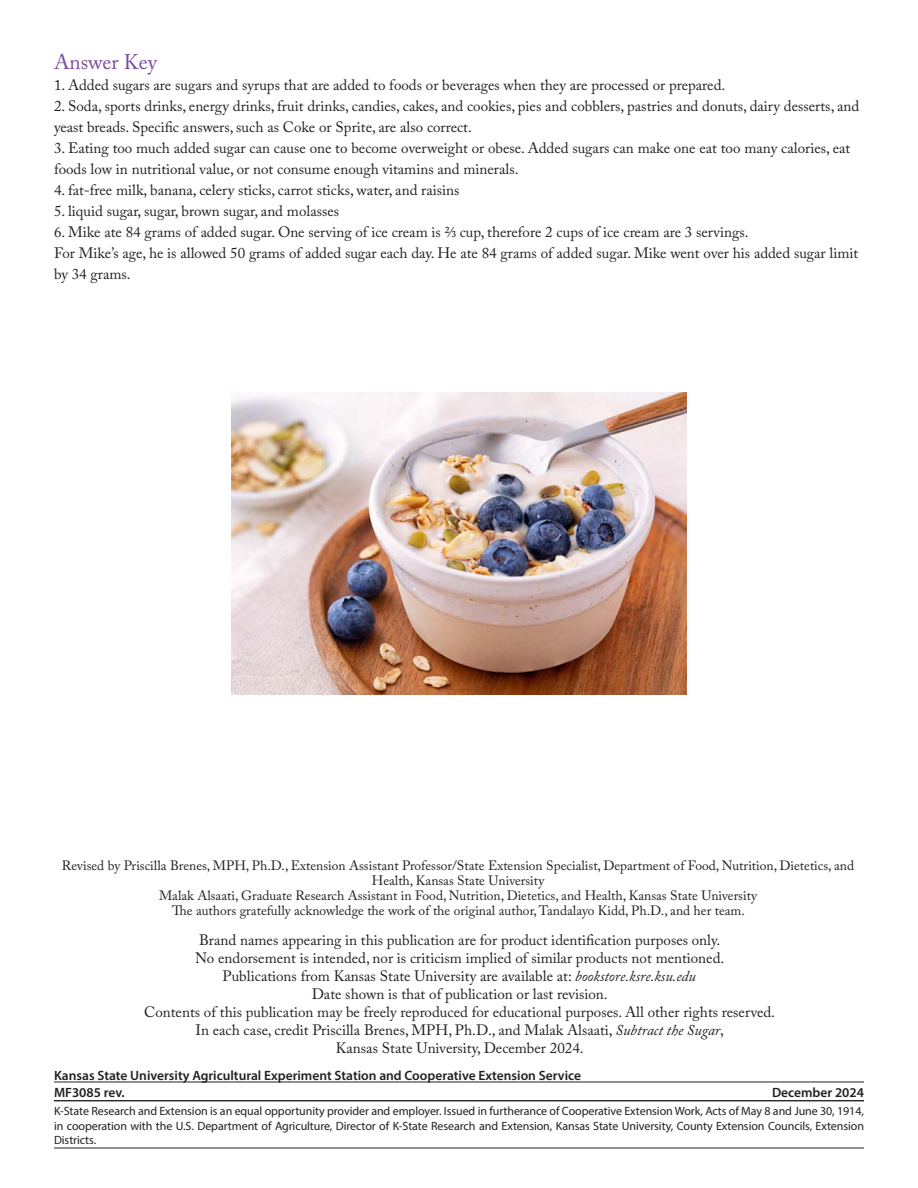
<style>
.page{position:relative;width:918px;height:1188px;background:#fff}
.page>*{position:absolute;margin:0;border:0;box-sizing:border-box;transform-origin:0 0}
.Subsubtitle{font:21px "Adobe Caslon Pro";color:#7a4b9e}
.Answer_Key_Text{font:15px/18px "Adobe Caslon Pro";color:#231f20}
.t1{font:13.5px/15px "Adobe Caslon Pro";color:#231f20;text-align:center}
.t2{font:600 13.5px "Myriad Pro";color:#231f20}
.t3{font:12px/14.2px "Myriad Pro";letter-spacing:-.005em;color:#231f20;text-align:justify}
.s1{font-style:italic}
</style>
<div class="page">
<hr style="left:54px;top:1082px;width:810px;height:1px;background:#231f20">
<hr style="left:54px;top:1100px;width:810px;height:1px;background:#231f20">
<hr style="left:54px;top:1148px;width:810px;height:1px;background:#231f20">
<img style="left:231px;top:392px;width:456px;height:302px">
<p class="Subsubtitle" style="left:54px;top:50px;width:105px">Answer Key</p>
<p class="Answer_Key_Text" style="left:54px;top:76px;width:673px">1. Added sugars are sugars and syrups that are added to foods or beverages when they are processed or prepared.</p>
<p class="Answer_Key_Text" style="left:54px;top:96px;width:807px;line-height:21px">2. Soda, sports drinks, energy drinks, fruit drinks, candies, cakes, and cookies, pies and cobblers, pastries and donuts, dairy desserts, and yeast breads. Specific answers, such as Coke or Sprite, are also correct.</p>
<p class="Answer_Key_Text" style="left:54px;top:138px;width:798px;line-height:21px">3. Eating too much added sugar can cause one to become overweight or obese. Added sugars can make one eat too many calories, eat foods low in nutritional value, or not consume enough vitamins and minerals.</p>
<p class="Answer_Key_Text" style="left:54px;top:181px;width:407px">4. fat-free milk, banana, celery sticks, carrot sticks, water, and raisins</p>
<p class="Answer_Key_Text" style="left:54px;top:202px;width:287px">5. liquid sugar, sugar, brown sugar, and molasses</p>
<p class="Answer_Key_Text" style="left:54px;top:223px;width:696px">6. Mike ate 84 grams of added sugar. One serving of ice cream is 2/3 cup, therefore 2 cups of ice cream are 3 servings.</p>
<p class="Answer_Key_Text" style="left:54px;top:243px;width:806px;line-height:21px">For Mike’s age, he is allowed 50 grams of added sugar each day. He ate 84 grams of added sugar. Mike went over his added sugar limit by 34 grams.</p>
<p class="t1" style="left:62px;top:857px;width:794px">Revised by Priscilla Brenes, MPH, Ph.D., Extension Assistant Professor/State Extension Specialist, Department of Food, Nutrition, Dietetics, and<br>Health, Kansas State University</p>
<p class="t1" style="left:159px;top:887px;width:600px">Malak Alsaati, Graduate Research Assistant in Food, Nutrition, Dietetics, and Health, Kansas State University</p>
<p class="t1" style="left:172px;top:902px;width:574px">The authors gratefully acknowledge the work of the original author, Tandalayo Kidd, Ph.D., and her team.</p>
<p class="Answer_Key_Text" style="left:195px;top:931px;width:531px">Brand names appearing in this publication are for product identification purposes only.<br>No endorsement is intended, nor is criticism implied of similar products not mentioned.</p>
<p class="Answer_Key_Text" style="left:222px;top:967px;width:475px">Publications from Kansas State University are available at: <span class="s1">bookstore.ksre.ksu.edu</span></p>
<p class="Answer_Key_Text" style="left:144px;top:985px;width:632px;text-align:center">Date shown is that of publication or last revision.<br>Contents of this publication may be freely reproduced for educational purposes. All other rights reserved.<br>In each case, credit Priscilla Brenes, MPH, Ph.D., and Malak Alsaati, <span class="s1">Subtract the Sugar</span>,<br>Kansas State University, December 2024.</p>
<p class="t2" style="left:54px;top:1067px;width:529px">Kansas State University Agricultural Experiment Station and Cooperative Extension Service</p>
<p class="t2" style="left:54px;top:1083px;width:72px">MF3085 rev.</p>
<p class="t2" style="left:772px;top:1083px;width:93px">December 2024</p>
<p class="t3" style="left:54px;top:1104px;width:812px">K-State Research and Extension is an equal opportunity provider and employer. Issued in furtherance of Cooperative Extension Work, Acts of May 8 and June 30, 1914, in cooperation with the U.S. Department of Agriculture, Director of K-State Research and Extension, Kansas State University, County Extension Councils, Extension Districts.</p>
</div>
